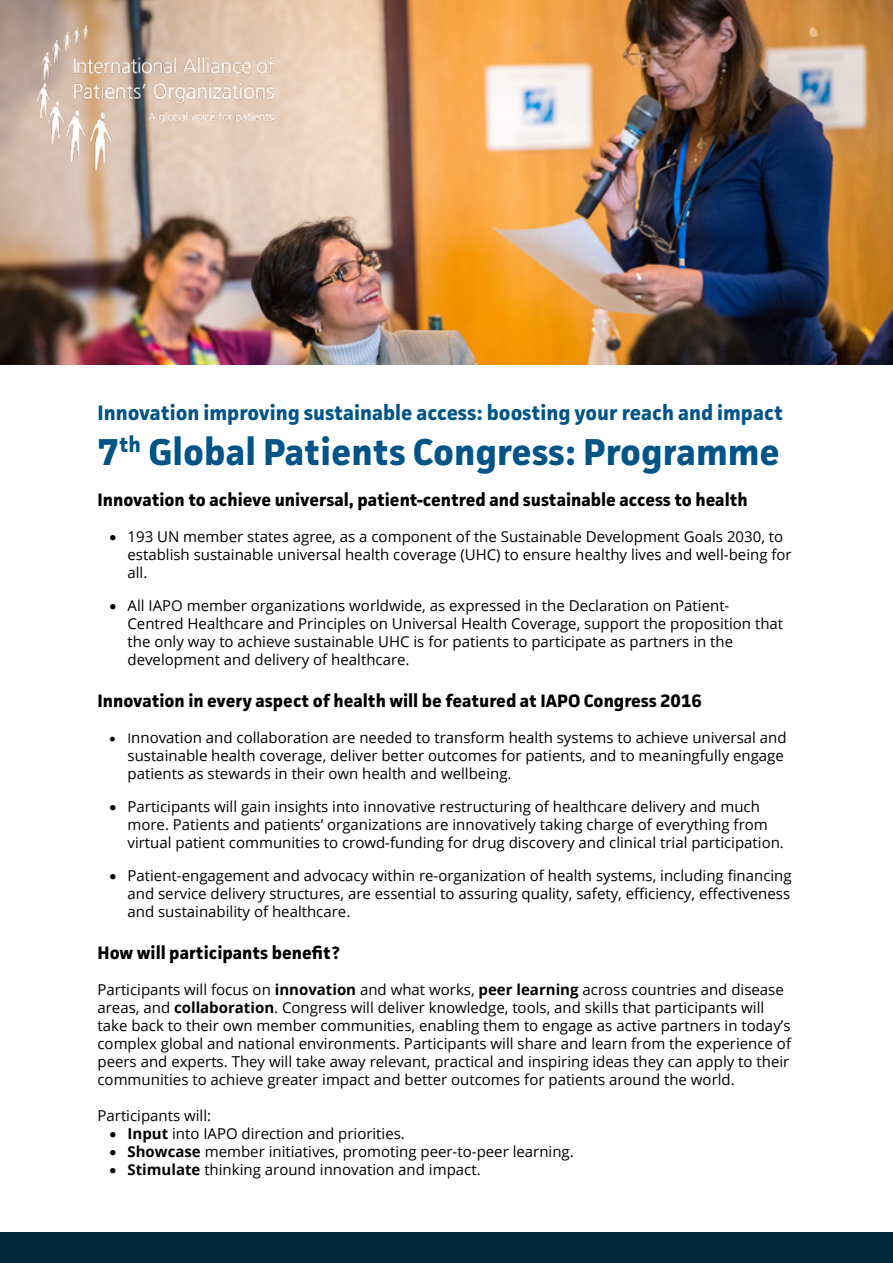
<style>
.page{position:relative;width:893px;height:1263px;background:#fff}
.page>*{position:absolute;margin:0;border:0;box-sizing:border-box;transform-origin:0 0}
.t1{font:700 37.5px "Facit";color:#005488}
.t2{font:700 21px "Facit";color:#005488}
.t3{font:700 18px "Facit";color:#000}
.t4{font:15px/18px "Open Sans";color:#000}
.s1{font-size:13.5px}
.s2{font-weight:700}
</style>
<div class="page">
<img style="left:0;top:0;width:893px;height:364px">
<img style="left:38px;top:25px;width:235px;height:145px">
<div style="left:0;top:1233px;width:893px;height:30px;background:#002838"></div>
<h2 class="t2" style="left:98px;top:399px;width:687px">Innovation improving sustainable access: boosting your reach and impact</h2>
<h1 class="t1" style="left:98px;top:428px;width:684px">7<sup>th</sup> Global Patients Congress: Programme</h1>
<p class="t3" style="left:98px;top:488px;width:652px">Innovation to achieve universal, patient-centred and sustainable access to health</p>
<p class="t4" style="left:128px;top:527px;width:666px;text-indent:-18px">• 193 UN member states agree, as a component of the Sustainable Development Goals 2030, to establish sustainable universal health coverage (UHC) to ensure healthy lives and well-being for all.</p>
<p class="t4" style="left:128px;top:596px;width:657px;text-indent:-18px">• All IAPO member organizations worldwide, as expressed in the Declaration on Patient-Centred Healthcare and Principles on Universal Health Coverage, support the proposition that the only way to achieve sustainable UHC is for patients to participate as partners in the development and delivery of healthcare.</p>
<p class="t3" style="left:98px;top:689px;width:606px">Innovation in every aspect of health will be featured at IAPO Congress 2016</p>
<p class="t4" style="left:127px;top:728px;width:661px;text-indent:-18px">• <span class="s1">I</span>nnovation and collaboration are needed to transform health systems to achieve universal and sustainable health coverage, deliver better outcomes for patients, and to meaningfully engage patients as stewards in their own health and wellbeing.</p>
<p class="t4" style="left:127px;top:797px;width:658px;text-indent:-18px">• Participants will gain insights into innovative restructuring of healthcare delivery and much more. Patients and patients’ organizations are innovatively taking charge of everything from virtual patient communities to crowd-funding for drug discovery and clinical trial participation.</p>
<p class="t4" style="left:127px;top:866px;width:666px;text-align:justify;text-indent:-18px">• Patient-engagement and advocacy within re-organization of health systems, including financing and service delivery structures, are essential to assuring quality, safety, efficiency, effectiveness and sustainability of healthcare.</p>
<p class="t3" style="left:98px;top:941px;width:244px">How will participants benefit?</p>
<p class="t4" style="left:97px;top:980px;width:695px">Participants will focus on <span class="s2">innovation</span> and what works, <span class="s2">peer learning</span> across countries and disease areas, and <span class="s2">collaboration</span>. Congress will deliver knowledge, tools, and skills that participants will take back to their own member communities, enabling them to engage as active partners in today’s complex global and national environments. Participants will share and learn from the experience of peers and experts. They will take away relevant, practical and inspiring ideas they can apply to their communities to achieve greater impact and better outcomes for patients around the world.</p>
<p class="t4" style="left:97px;top:1106px;width:115px">Participants will:</p>
<p class="t4" style="left:109px;top:1124px;width:297px">• <span class="s2">Input</span> into IAPO direction and priorities.</p>
<p class="t4" style="left:109px;top:1142px;width:466px">• <span class="s2">Showcase</span> member initiatives, promoting peer-to-peer learning.</p>
<p class="t4" style="left:109px;top:1160px;width:373px">• <span class="s2">Stimulate</span> thinking around innovation and impact.</p>
</div>
